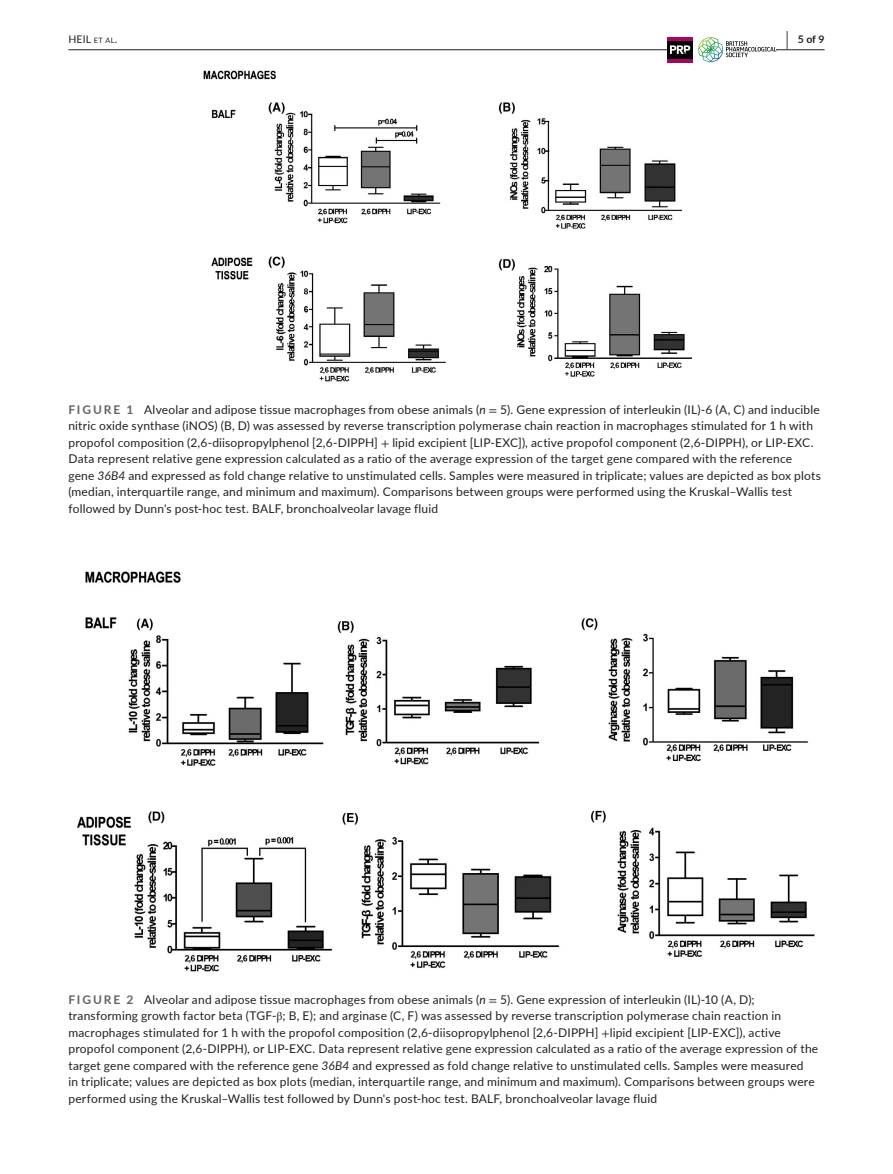
<style>
.page{position:relative;width:893px;height:1174px;background:#fff}
.page>*{position:absolute;margin:0;border:0;box-sizing:border-box;transform-origin:0 0}
.t1{font:12px/16.5px "Lato";letter-spacing:.015em;color:#231f20}
.t2{font:10.5px "Lato";color:#231f20}
.t3{font:700 10.5px "Lato";color:#231f20}
.s1{font-size:7.35px}
.s2{font-size:19.5px}
.s3{font-weight:700;color:#636366}
.s4{font-style:italic}
.s5{font-family:"STIX"}
</style>
<div class="page">
<hr style="left:68px;top:49px;width:756px;height:1px;background:#231f20">
<div style="left:667px;top:37px;width:109px;height:25px;background:#fff"></div>
<div style="left:667px;top:37px;width:26px;height:25px;background:#070606"></div>
<hr style="left:667px;top:37px;width:26px;height:3px;background:#a60660">
<hr style="left:667px;top:59px;width:26px;height:3px;background:#a60660">
<svg style="left:670px;top:45px;width:20px;height:9px"></svg>
<svg style="left:698px;top:37px;width:78px;height:25px"></svg>
<img style="left:203px;top:70px;width:488px;height:312px">
<img style="left:78px;top:572px;width:737px;height:399px">
<p class="t2" style="left:68px;top:31px;width:50px">HEIL <span class="s1">et al</span>.</p>
<p class="t3" style="left:786px;top:31px;width:40px"><span class="s2">|</span> 5 of 9</p>
<p class="t1" style="left:68px;top:401px;width:754px"><span class="s3">FIGURE 1</span> Alveolar and adipose tissue macrophages from obese animals (<span class="s4">n</span> <span class="s5">=</span> 5). Gene expression of interleukin (IL)-6 (A, C) and inducible nitric oxide synthase (iNOS) (B, D) was assessed by reverse transcription polymerase chain reaction in macrophages stimulated for 1 h with propofol composition (2,6-diisopropylphenol [2,6-DIPPH] <span class="s5">+</span> lipid excipient [LIP-EXC]), active propofol component (2,6-DIPPH), or LIP-EXC.<br>Data represent relative gene expression calculated as a ratio of the average expression of the target gene compared with the reference gene <span class="s4">36B4</span> and expressed as fold change relative to unstimulated cells. Samples were measured in triplicate; values are depicted as box plots (median, interquartile range, and minimum and maximum). Comparisons between groups were performed using the Kruskal–Wallis test followed by Dunn's post-hoc test. BALF, bronchoalveolar lavage fluid</p>
<p class="t1" style="left:68px;top:990px;width:751px"><span class="s3">FIGURE 2</span> Alveolar and adipose tissue macrophages from obese animals (<span class="s4">n</span> <span class="s5">=</span> 5). Gene expression of interleukin (IL)-10 (A, D); transforming growth factor beta (TGF-<span class="s5">β</span>; B, E); and arginase (C, F) was assessed by reverse transcription polymerase chain reaction in macrophages stimulated for 1 h with the propofol composition (2,6-diisopropylphenol [2,6-DIPPH] <span class="s5">+</span>lipid excipient [LIP-EXC]), active propofol component (2,6-DIPPH), or LIP-EXC. Data represent relative gene expression calculated as a ratio of the average expression of the target gene compared with the reference gene <span class="s4">36B4</span> and expressed as fold change relative to unstimulated cells. Samples were measured<br>in triplicate; values are depicted as box plots (median, interquartile range, and minimum and maximum). Comparisons between groups were performed using the Kruskal–Wallis test followed by Dunn's post-hoc test. BALF, bronchoalveolar lavage fluid</p>
</div>
